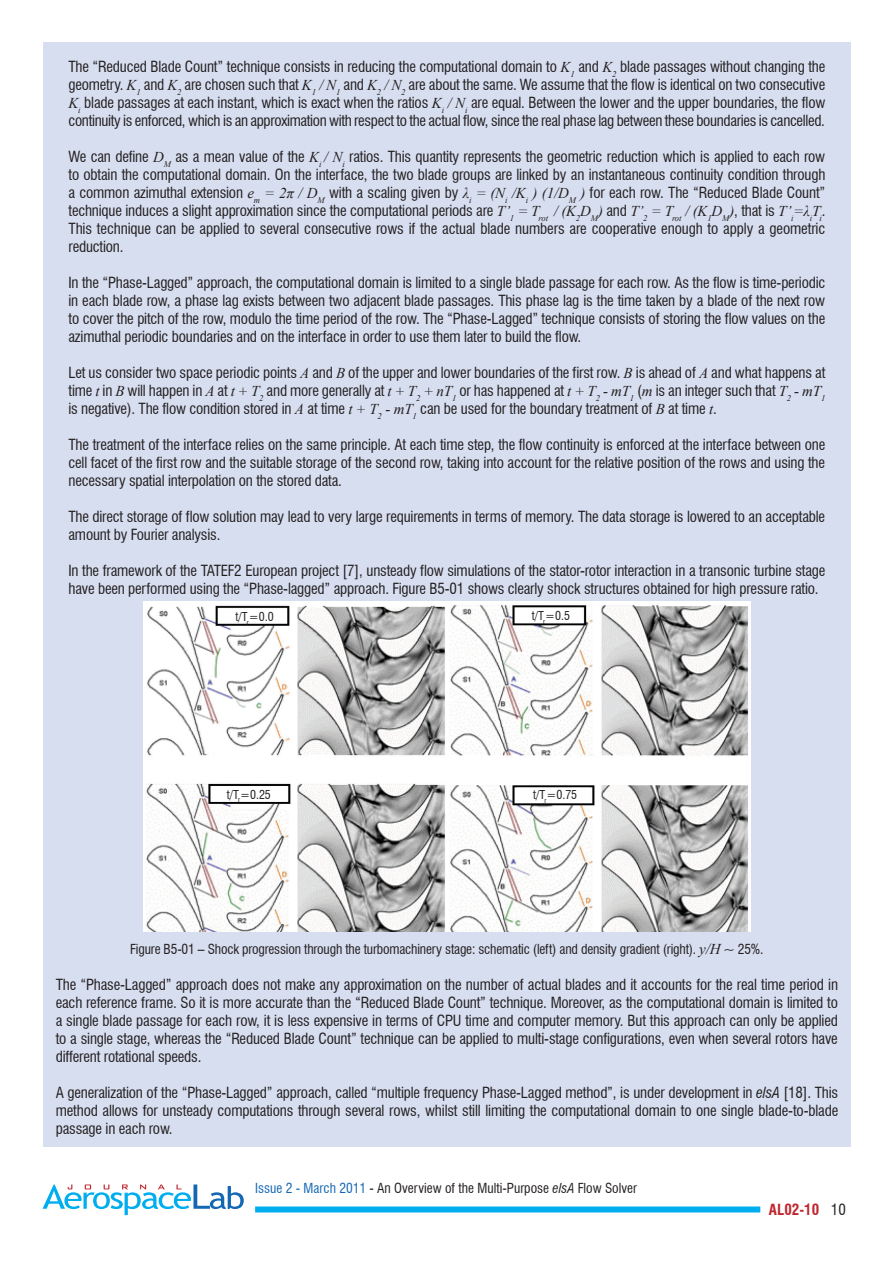
<style>
.page{position:relative;width:893px;height:1263px;background:#fff}
.page>*{position:absolute;margin:0;border:0;box-sizing:border-box;transform-origin:0 0}
.t1{font:condensed 15px/18px "Swiss 721 BT";letter-spacing:-.01em;color:#231f20;text-align:justify}
.t2{font:700 condensed 15px "Swiss 721 BT";color:#c0262d}
.t3{font:condensed 13.5px "Swiss 721 BT";letter-spacing:-.01em;color:#231f20}
.t4{font:condensed 12px "Swiss 721 BT";color:#231f20}
.s1{font-family:"Times New Roman";font-style:italic;font-stretch:normal}
.s2{font-family:"Times New Roman";font-style:italic;font-stretch:normal;font-size:15px}
.s3{font-style:italic}
.s4{color:#1468b3}
.s5{font-weight:400;color:#231f20}
</style>
<div class="page">
<div style="left:255px;top:1206px;width:505px;height:6px;background:#00aeef"></div>
<svg style="left:43px;top:1184px;width:201px;height:31px"></svg>
<div style="left:43px;top:43px;width:808px;height:1104px;background:#d7def0"></div>
<img style="left:143px;top:601px;width:607px;height:331px">
<p class="t1" style="left:68px;top:58px;width:758px">The “Reduced Blade Count” technique consists in reducing the computational domain to <span class="s1">K</span><sub>1</sub> and <span class="s1">K</span><sub>2</sub> blade passages without changing the geometry. <span class="s1">K</span><sub>1</sub> and <span class="s1">K</span><sub>2</sub> are chosen such that <span class="s1">K</span><sub>1</sub> <span class="s1">/ N</span><sub>1</sub> and <span class="s1">K</span><sub>2</sub> <span class="s1">/ N</span><sub>2</sub> are about the same. We assume that the flow is identical on two consecutive <span class="s1">K</span><sub>i</sub> blade passages at each instant, which is exact when the ratios <span class="s1">K</span><sub>i</sub> <span class="s1">/ N</span><sub>i</sub> are equal. Between the lower and the upper boundaries, the flow continuity is enforced, which is an approximation with respect to the actual flow, since the real phase lag between these boundaries is cancelled.</p>
<p class="t1" style="left:68px;top:148px;width:758px">We can define <span class="s1">D</span><sub>M</sub> as a mean value of the <span class="s1">K</span><sub>i</sub> <span class="s1">/ N</span><sub>i</sub> ratios. This quantity represents the geometric reduction which is applied to each row to obtain the computational domain. On the interface, the two blade groups are linked by an instantaneous continuity condition through a common azimuthal extension <span class="s1">e</span><sub>m</sub> <span class="s1">= 2π / D</span><sub>M</sub> with a scaling given by <span class="s1">λ</span><sub>i</sub> <span class="s1">= (N</span><sub>i</sub> <span class="s1">/K</span><sub>i</sub> <span class="s1">) (1/D</span><sub>M</sub> <span class="s1">)</span> for each row. The “Reduced Blade Count” technique induces a slight approximation since the computational periods are <span class="s1">T’</span><sub>1</sub> <span class="s1">= T</span><sub>rot</sub> <span class="s1">/ (K</span><sub>2</sub><span class="s1">D</span><sub>M</sub><span class="s1">)</span> and <span class="s1">T’</span><sub>2</sub> <span class="s1">= T</span><sub>rot</sub> <span class="s1">/ (K</span><sub>1</sub><span class="s1">D</span><sub>M</sub><span class="s1">)</span>, that is <span class="s1">T’</span><sub>i</sub><span class="s1">=λ</span><sub>i</sub><span class="s1">T</span><sub>i</sub>.<br>This technique can be applied to several consecutive rows if the actual blade numbers are cooperative enough to apply a geometric reduction.</p>
<p class="t1" style="left:68px;top:274px;width:758px">In the “Phase-Lagged” approach, the computational domain is limited to a single blade passage for each row. As the flow is time-periodic in each blade row, a phase lag exists between two adjacent blade passages. This phase lag is the time taken by a blade of the next row to cover the pitch of the row, modulo the time period of the row. The “Phase-Lagged” technique consists of storing the flow values on the azimuthal periodic boundaries and on the interface in order to use them later to build the flow.</p>
<p class="t1" style="left:68px;top:364px;width:758px">Let us consider two space periodic points <span class="s1">A</span> and <span class="s1">B</span> of the upper and lower boundaries of the first row. <span class="s1">B</span> is ahead of <span class="s1">A</span> and what happens at time <span class="s1">t</span> in <span class="s1">B</span> will happen in <span class="s1">A</span> at <span class="s1">t + T</span><sub>2</sub> and more generally at <span class="s1">t + T</span><sub>2</sub> <span class="s1">+ nT</span><sub>1</sub> or has happened at <span class="s1">t + T</span><sub>2</sub> <span class="s1">- mT</span><sub>1</sub> (<span class="s1">m</span> is an integer such that <span class="s1">T</span><sub>2</sub> <span class="s1">- mT</span><sub>1 </sub>is negative). The flow condition stored in <span class="s1">A</span> at time <span class="s1">t + T</span><sub>2</sub> <span class="s1">- mT</span><sub>1</sub> can be used for the boundary treatment of <span class="s1">B</span> at time <span class="s1">t</span>.</p>
<p class="t1" style="left:68px;top:436px;width:758px">The treatment of the interface relies on the same principle. At each time step, the flow continuity is enforced at the interface between one cell facet of the first row and the suitable storage of the second row, taking into account for the relative position of the rows and using the necessary spatial interpolation on the stored data.</p>
<p class="t1" style="left:68px;top:508px;width:758px">The direct storage of flow solution may lead to very large requirements in terms of memory. The data storage is lowered to an acceptable amount by Fourier analysis.</p>
<p class="t1" style="left:68px;top:562px;width:758px">In the framework of the TATEF2 European project [7], unsteady flow simulations of the stator-rotor interaction in a transonic turbine stage have been performed using the “Phase-lagged” approach. Figure B5-01 shows clearly shock structures obtained for high pressure ratio.</p>
<p class="t4" style="left:236px;top:609px;width:40px">t/T<sub>r</sub>=0.0</p>
<p class="t4" style="left:532px;top:608px;width:40px">t/T<sub>r</sub>=0.5</p>
<p class="t4" style="left:227px;top:787px;width:46px">t/T<sub>r</sub>=0.25</p>
<p class="t4" style="left:533px;top:788px;width:46px">t/T<sub>r</sub>=0.75</p>
<p class="t3" style="left:130px;top:941px;width:635px">Figure B5-01 – Shock progression through the turbomachinery stage: schematic (left) and density gradient (right). <span class="s2">y/H</span> ~ 25%.</p>
<p class="t1" style="left:56px;top:976px;width:784px">The “Phase-Lagged” approach does not make any approximation on the number of actual blades and it accounts for the real time period in each reference frame. So it is more accurate than the “Reduced Blade Count” technique. Moreover, as the computational domain is limited to a single blade passage for each row, it is less expensive in terms of CPU time and computer memory. But this approach can only be applied to a single stage, whereas the “Reduced Blade Count” technique can be applied to multi-stage configurations, even when several rotors have different rotational speeds.</p>
<p class="t1" style="left:56px;top:1084px;width:784px">A generalization of the “Phase-Lagged” approach, called “multiple frequency Phase-Lagged method”, is under development in <span class="s3">elsA</span> [18]. This method allows for unsteady computations through several rows, whilst still limiting the computational domain to one single blade-to-blade passage in each row.</p>
<p class="t3" style="left:255px;top:1180px;width:383px"><span class="s4">Issue 2 - March 2011</span> - An Overview of the Multi-Purpose <span class="s3">elsA</span> Flow Solver</p>
<p class="t2" style="left:769px;top:1200px;width:78px">AL02-10 <span class="s5">10</span></p>
</div>
